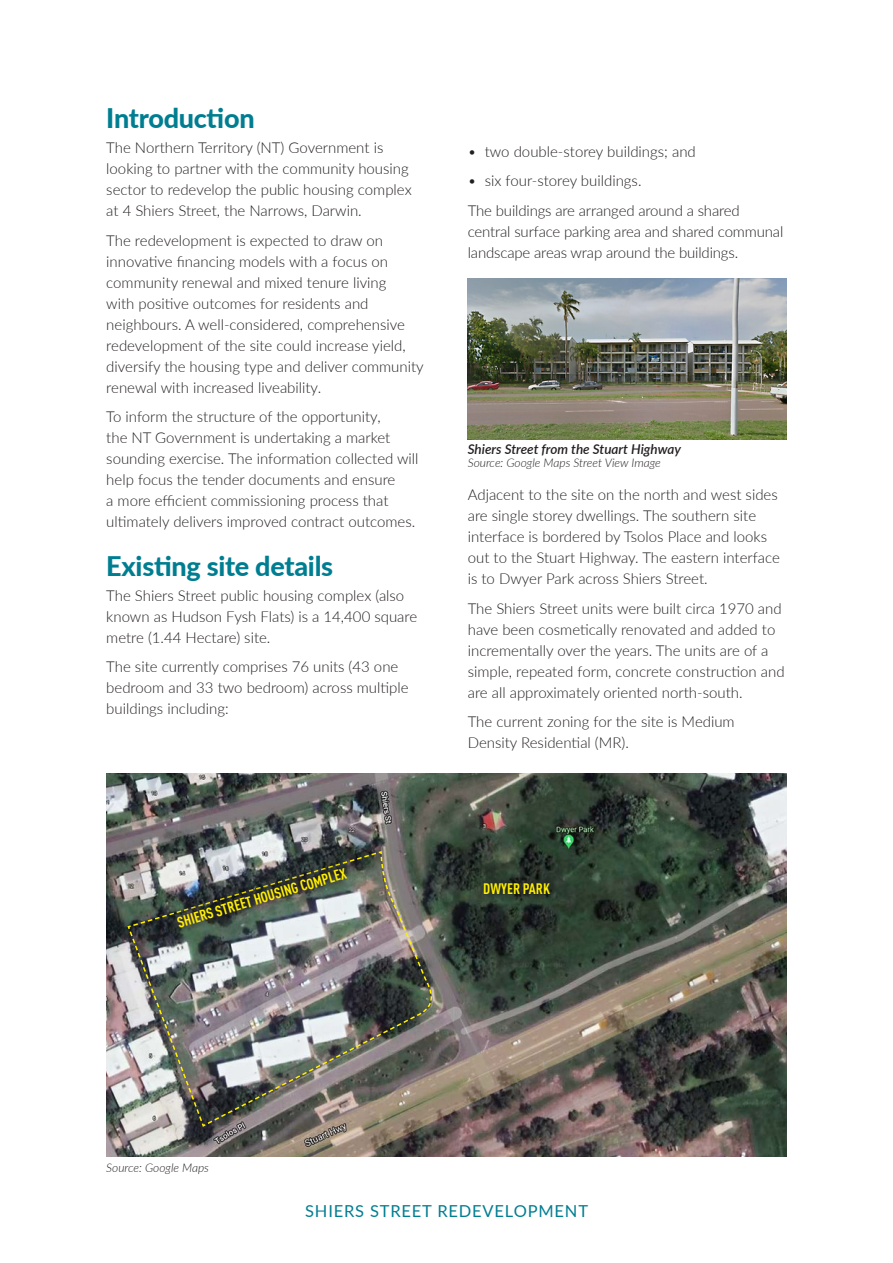
<style>
.page{position:relative;width:893px;height:1263px;background:#fff}
.page>*{position:absolute;margin:0;border:0;box-sizing:border-box;transform-origin:0 0}
.Sub_1{font:800 27px "Lato";letter-spacing:-.01em;color:#007e91}
.t1{font:16.5px "Lato";letter-spacing:.05em;color:#007e91}
.Body_text{font:300 15px/21px "Lato";color:#231f20}
.Body_Point_1{font:300 15px "Lato";color:#231f20}
.t2{font:700 15px "DIN Cond";color:#fff101}
.Photo_caption{font:italic 600 13.5px "Lato";color:#231f20}
.Photo_credit{font:italic 300 12px "Lato";color:#231f20}
</style>
<div class="page">
<img style="left:106px;top:774px;width:681px;height:383px">
<img style="left:126px;top:850px;width:302px;height:278px">
<img style="left:168px;top:859px;width:187px;height:77px">
<svg style="left:475px;top:874px;width:83px;height:29px;background:#2a362c"></svg>
<img style="left:468px;top:278px;width:319px;height:162px">
<p class="Sub_1" style="left:106px;top:98px;width:150px">Introduction</p>
<p class="Body_text" style="left:106px;top:137px;width:307px">The Northern Territory (NT) Government is looking to partner with the community housing sector to redevelop the public housing complex at 4 Shiers Street, the Narrows, Darwin.</p>
<p class="Body_text" style="left:106px;top:229px;width:319px">The redevelopment is expected to draw on innovative financing models with a focus on community renewal and mixed tenure living<br>with positive outcomes for residents and neighbours. A well-considered, comprehensive redevelopment of the site could increase yield, diversify the housing type and deliver community renewal with increased liveability.</p>
<p class="Body_text" style="left:106px;top:406px;width:314px">To inform the structure of the opportunity,<br>the NT Government is undertaking a market sounding exercise. The information collected will help focus the tender documents and ensure<br>a more efficient commissioning process that ultimately delivers improved contract outcomes.</p>
<p class="Sub_1" style="left:106px;top:546px;width:228px">Existing site details</p>
<p class="Body_text" style="left:106px;top:584px;width:312px">The Shiers Street public housing complex (also known as Hudson Fysh Flats) is a 14,400 square metre (1.44 Hectare) site.</p>
<p class="Body_text" style="left:106px;top:656px;width:304px">The site currently comprises 76 units (43 one bedroom and 33 two bedroom) across multiple buildings including:</p>
<p class="Body_Point_1" style="left:468px;top:141px;width:230px">• two double-storey buildings; and</p>
<p class="Body_Point_1" style="left:468px;top:170px;width:175px">• six four-storey buildings.</p>
<p class="Body_text" style="left:468px;top:199px;width:317px">The buildings are arranged around a shared central surface parking area and shared communal landscape areas wrap around the buildings.</p>
<p class="Photo_caption" style="left:468px;top:439px;width:215px">Shiers Street from the Stuart Highway</p>
<p class="Photo_credit" style="left:468px;top:454px;width:194px">Source: Google Maps Street View Image</p>
<p class="Body_text" style="left:468px;top:484px;width:314px">Adjacent to the site on the north and west sides are single storey dwellings. The southern site interface is bordered by Tsolos Place and looks out to the Stuart Highway. The eastern interface is to Dwyer Park across Shiers Street.</p>
<p class="Body_text" style="left:468px;top:597px;width:318px">The Shiers Street units were built circa 1970 and have been cosmetically renovated and added to incrementally over the years. The units are of a simple, repeated form, concrete construction and are all approximately oriented north-south.</p>
<p class="Body_text" style="left:468px;top:711px;width:268px">The current zoning for the site is Medium<br>Density Residential (MR).</p>
<p class="t2" style="left:175px;top:915px;width:177px;rotate:-17deg">SHIERS STREET HOUSING COMPLEX</p>
<p class="t2" style="left:483px;top:879px;width:68px">DWYER PARK</p>
<p class="Photo_credit" style="left:106px;top:1159px;width:104px">Source: Google Maps</p>
<p class="t1" style="left:305px;top:1199px;width:284px">SHIERS STREET REDEVELOPMENT</p>
</div>
